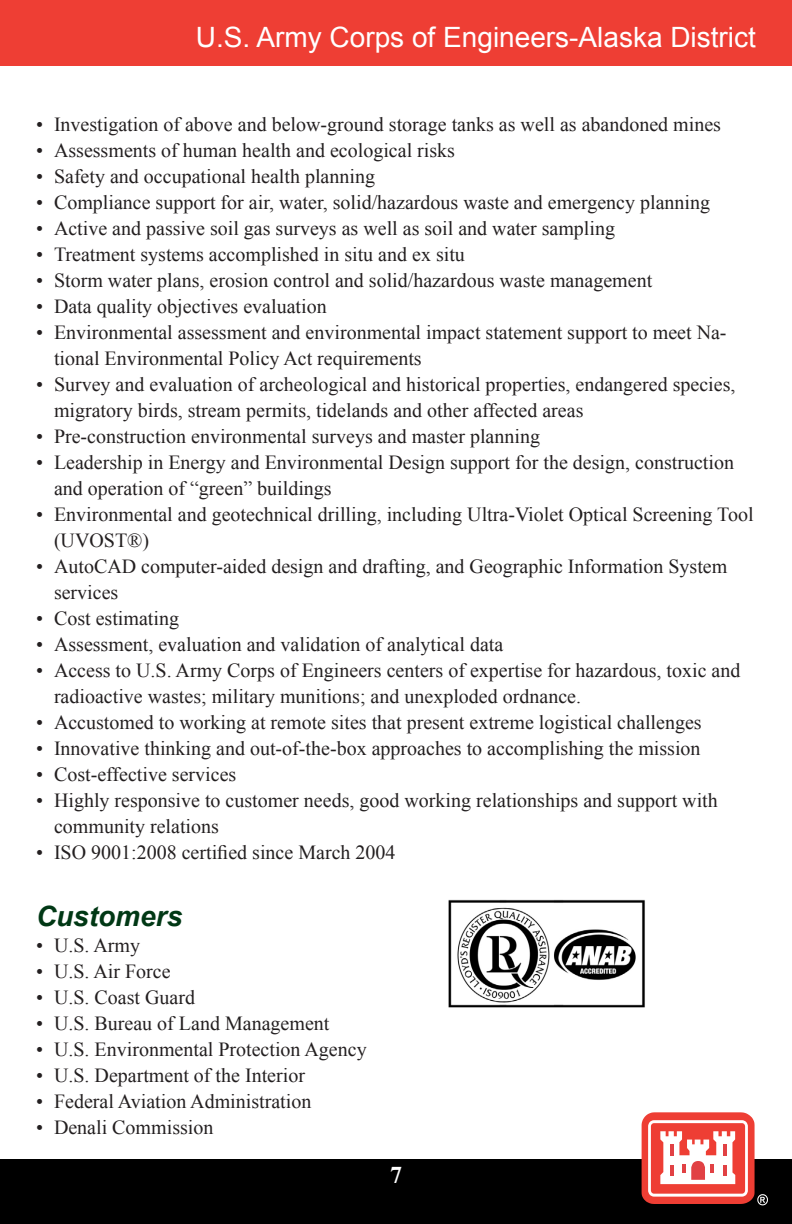
<style>
.page{position:relative;width:792px;height:1224px;background:#fff}
.page>*{position:absolute;margin:0;border:0;box-sizing:border-box;transform-origin:0 0}
.t1{font:28px "Arial";color:#fff}
._02_Sub_Heading{font:italic 700 28px "Arial";color:#013815}
.t2{font:700 24px "Times New Roman";color:#fff}
.t3{font:20px/26px "Times New Roman";color:#231f20}
</style>
<div class="page">
<div style="left:0;top:0;width:792px;height:66px;background:#ee3e34"></div>
<hr style="left:0;top:0;width:1px;height:66px;background:#074135">
<div style="left:0;top:1159px;width:792px;height:65px;background:#000"></div>
<svg style="left:642px;top:1112px;width:126px;height:93px"></svg>
<img style="left:448px;top:899px;width:197px;height:109px">
<h1 class="t1" style="left:196px;top:19px;width:562px">U.S. Army Corps of Engineers-Alaska District</h1>
<p class="t3" style="left:36px;top:111px;width:687px">• Investigation of above and below-ground storage tanks as well as abandoned mines</p>
<p class="t3" style="left:36px;top:137px;width:421px">• Assessments of human health and ecological risks</p>
<p class="t3" style="left:36px;top:163px;width:341px">• Safety and occupational health planning</p>
<p class="t3" style="left:36px;top:189px;width:676px">• Compliance support for air, water, solid/hazardous waste and emergency planning</p>
<p class="t3" style="left:36px;top:215px;width:581px">• Active and passive soil gas surveys as well as soil and water sampling</p>
<p class="t3" style="left:36px;top:241px;width:430px">• Treatment systems accomplished in situ and ex situ</p>
<p class="t3" style="left:36px;top:267px;width:618px">• Storm water plans, erosion control and solid/hazardous waste management</p>
<p class="t3" style="left:36px;top:293px;width:292px">• Data quality objectives evaluation</p>
<p class="t3" style="left:54px;top:319px;width:674px;text-indent:-18px">• Environmental assessment and environmental impact statement support to meet Na&shy;tional Environmental Policy Act requirements</p>
<p class="t3" style="left:54px;top:371px;width:683px;text-indent:-18px">• Survey and evaluation of archeological and historical properties, endangered species, migratory birds, stream permits, tidelands and other affected areas</p>
<p class="t3" style="left:36px;top:423px;width:506px">• Pre-construction environmental surveys and master planning</p>
<p class="t3" style="left:54px;top:449px;width:682px;text-indent:-18px">• Leadership in Energy and Environmental Design support for the design, construction and operation of “green” buildings</p>
<p class="t3" style="left:54px;top:501px;width:701px;text-indent:-18px">• Environmental and geotechnical drilling, including Ultra-Violet Optical Screening Tool (UVOST®)</p>
<p class="t3" style="left:54px;top:553px;width:675px;text-indent:-18px">• AutoCAD computer-aided design and drafting, and Geographic Information System services</p>
<p class="t3" style="left:36px;top:605px;width:145px">• Cost estimating</p>
<p class="t3" style="left:36px;top:631px;width:469px">• Assessment, evaluation and validation of analytical data</p>
<p class="t3" style="left:54px;top:657px;width:688px;text-indent:-18px">• Access to U.S. Army Corps of Engineers centers of expertise for hazardous, toxic and radioactive wastes; military munitions; and unexploded ordnance.</p>
<p class="t3" style="left:36px;top:709px;width:667px">• Accustomed to working at remote sites that present extreme logistical challenges</p>
<p class="t3" style="left:36px;top:735px;width:666px">• Innovative thinking and out-of-the-box approaches to accomplishing the mission</p>
<p class="t3" style="left:36px;top:761px;width:202px">• Cost-effective services</p>
<p class="t3" style="left:54px;top:787px;width:665px;text-indent:-18px">• Highly responsive to customer needs, good working relationships and support with community relations</p>
<p class="t3" style="left:36px;top:839px;width:361px">• ISO 9001:2008 certified since March 2004</p>
<p class="_02_Sub_Heading" style="left:36px;top:897px;width:148px">Customers</p>
<p class="t3" style="left:36px;top:932px;width:106px">• U.S. Army</p>
<p class="t3" style="left:36px;top:958px;width:136px">• U.S. Air Force</p>
<p class="t3" style="left:36px;top:984px;width:161px">• U.S. Coast Guard</p>
<p class="t3" style="left:36px;top:1010px;width:295px">• U.S. Bureau of Land Management</p>
<p class="t3" style="left:36px;top:1036px;width:332px">• U.S. Environmental Protection Agency</p>
<p class="t3" style="left:36px;top:1062px;width:271px">• U.S. Department of the Interior</p>
<p class="t3" style="left:36px;top:1088px;width:277px">• Federal Aviation Administration</p>
<p class="t3" style="left:36px;top:1114px;width:179px">• Denali Commission</p>
<p class="t2" style="left:390px;top:1159px;width:13px">7</p>
</div>
